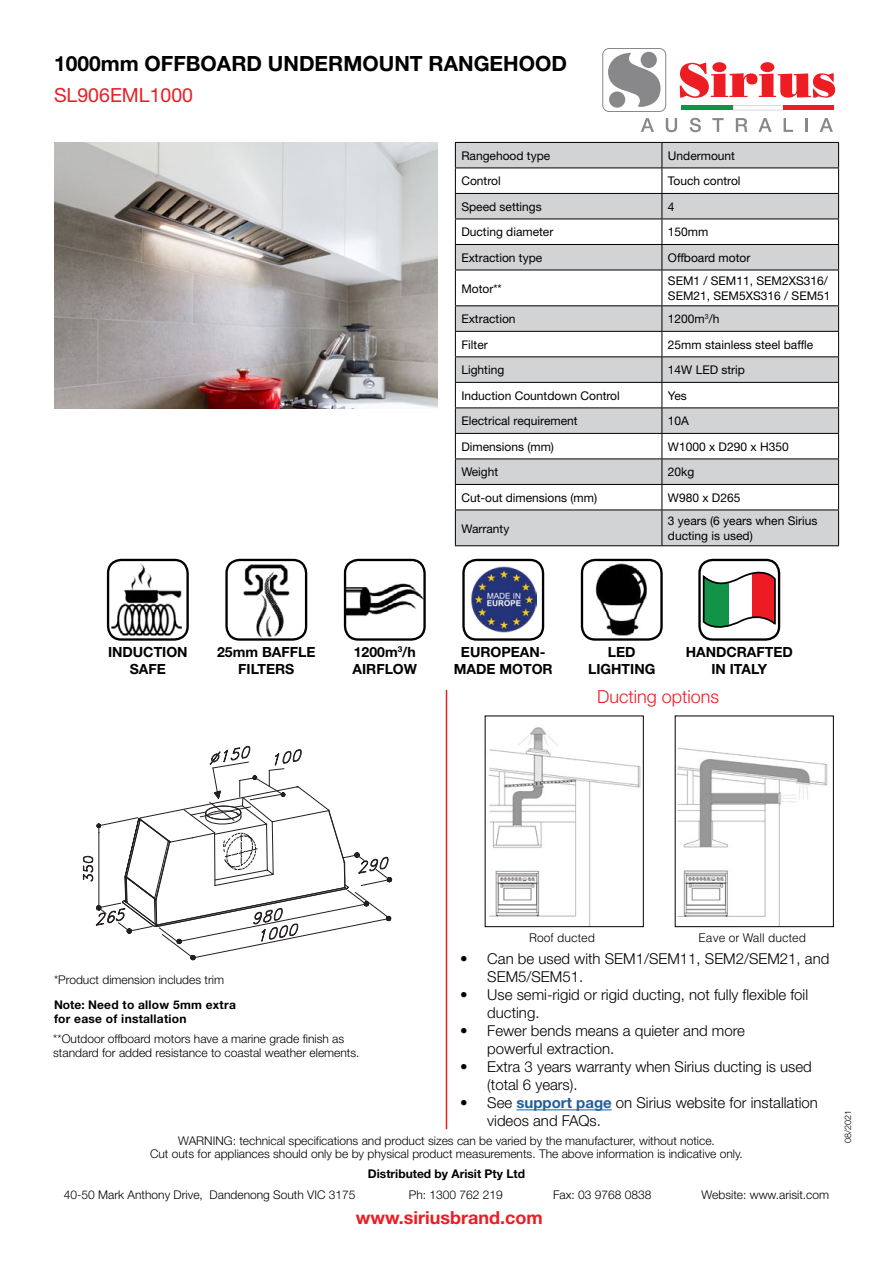
<style>
.page{position:relative;width:893px;height:1263px;background:#fff}
.page>*{position:absolute;margin:0;border:0;box-sizing:border-box;transform-origin:0 0}
.t1{font:700 21px "Helvetica Neue";color:#000}
.t2{font:19.5px "Helvetica Neue";color:#ed1d24}
.t3{font:700 18px "Helvetica Neue";color:#ed1d24}
.t4{font:300 18px "Helvetica Neue";color:#ed1d24}
.t5{font:300 15px/18px "Helvetica Neue";color:#000}
.t6{font:700 13.95px/16.8px "Helvetica Neue";color:#000;text-align:center}
.t7{font:300 12px/13.5px "Helvetica Neue";color:#000;text-align:center}
.t8{font:12px/14.4px "Helvetica Neue";color:#000}
.t9{font:700 12px/14.4px "Helvetica Neue";letter-spacing:.02em;color:#000}
.t10{font:300 12px "Helvetica";color:#000}
.t11{font:700 12px "Helvetica Neue";color:#000}
.t12{font:300 9px "Helvetica Neue";color:#000}
.s1{font-weight:700;color:#215e9e}
</style>
<div class="page">
<img style="left:54px;top:143px;width:384px;height:265px">
<svg style="left:680px;top:63px;width:155px;height:35px"></svg>
<div style="left:602px;top:48px;width:64px;height:64px;border:1px solid #88878a;border-radius:6px"></div>
<svg style="left:608px;top:53px;width:52px;height:54px"></svg>
<hr style="left:681px;top:106px;width:52px;height:4px;background:#0e9347">
<svg style="left:733px;top:106px;width:50px;height:4px"></svg>
<hr style="left:783px;top:106px;width:51px;height:4px;background:#ed1d24">
<svg style="left:641px;top:118px;width:13px;height:14px"></svg>
<svg style="left:666px;top:118px;width:11px;height:14px"></svg>
<svg style="left:690px;top:118px;width:11px;height:14px"></svg>
<svg style="left:712px;top:118px;width:12px;height:14px"></svg>
<svg style="left:736px;top:118px;width:11px;height:14px"></svg>
<svg style="left:758px;top:118px;width:14px;height:14px"></svg>
<svg style="left:784px;top:118px;width:9px;height:14px"></svg>
<hr style="left:805px;top:118px;width:3px;height:14px;background:#88878a">
<svg style="left:820px;top:118px;width:13px;height:14px"></svg>
<hr style="left:446px;top:690px;width:1px;height:439px;background:#ed1d24">
<svg style="left:83px;top:746px;width:310px;height:215px"></svg>
<hr style="left:516px;top:1109px;width:96px;height:1px;background:#215e9e">
<svg style="left:456px;top:143px;width:382px;height:402px;fill:#d1d3d4"></svg>
<hr style="left:455px;top:142px;width:207px;height:1px;background:#000">
<hr style="left:662px;top:142px;width:177px;height:1px;background:#000">
<hr style="left:455px;top:168px;width:207px;height:1px;background:#000">
<hr style="left:662px;top:168px;width:177px;height:1px;background:#000">
<hr style="left:455px;top:193px;width:207px;height:1px;background:#000">
<hr style="left:662px;top:193px;width:177px;height:1px;background:#000">
<hr style="left:455px;top:219px;width:207px;height:1px;background:#000">
<hr style="left:662px;top:219px;width:177px;height:1px;background:#000">
<hr style="left:455px;top:244px;width:207px;height:1px;background:#000">
<svg style="left:455px;top:143px;width:1px;height:127px"></svg>
<hr style="left:662px;top:244px;width:177px;height:1px;background:#000">
<svg style="left:662px;top:143px;width:1px;height:127px"></svg>
<svg style="left:838px;top:143px;width:1px;height:127px"></svg>
<hr style="left:455px;top:270px;width:207px;height:1px;background:#000">
<hr style="left:455px;top:270px;width:1px;height:35px;background:#000">
<hr style="left:662px;top:270px;width:177px;height:1px;background:#000">
<hr style="left:662px;top:270px;width:1px;height:35px;background:#000">
<hr style="left:838px;top:270px;width:1px;height:35px;background:#000">
<hr style="left:455px;top:305px;width:207px;height:1px;background:#000">
<hr style="left:662px;top:305px;width:177px;height:1px;background:#000">
<hr style="left:455px;top:331px;width:207px;height:1px;background:#000">
<hr style="left:662px;top:331px;width:177px;height:1px;background:#000">
<hr style="left:455px;top:356px;width:207px;height:1px;background:#000">
<hr style="left:662px;top:356px;width:177px;height:1px;background:#000">
<hr style="left:455px;top:382px;width:207px;height:1px;background:#000">
<hr style="left:662px;top:382px;width:177px;height:1px;background:#000">
<hr style="left:455px;top:407px;width:207px;height:1px;background:#000">
<hr style="left:662px;top:407px;width:177px;height:1px;background:#000">
<hr style="left:455px;top:433px;width:207px;height:1px;background:#000">
<hr style="left:662px;top:433px;width:177px;height:1px;background:#000">
<hr style="left:455px;top:458px;width:207px;height:1px;background:#000">
<hr style="left:662px;top:458px;width:177px;height:1px;background:#000">
<hr style="left:455px;top:484px;width:207px;height:1px;background:#000">
<svg style="left:455px;top:306px;width:1px;height:204px"></svg>
<hr style="left:662px;top:484px;width:177px;height:1px;background:#000">
<svg style="left:662px;top:306px;width:1px;height:204px"></svg>
<svg style="left:838px;top:306px;width:1px;height:204px"></svg>
<hr style="left:455px;top:510px;width:207px;height:1px;background:#000">
<hr style="left:455px;top:510px;width:1px;height:35px;background:#000">
<hr style="left:662px;top:510px;width:177px;height:1px;background:#000">
<hr style="left:662px;top:510px;width:1px;height:35px;background:#000">
<hr style="left:838px;top:510px;width:1px;height:35px;background:#000">
<hr style="left:455px;top:545px;width:207px;height:1px;background:#000">
<hr style="left:662px;top:545px;width:177px;height:1px;background:#000">
<img style="left:108px;top:560px;width:79px;height:79px">
<div style="left:107px;top:559px;width:82px;height:82px;border:2px solid #000;border-radius:13px"></div>
<img style="left:227px;top:560px;width:79px;height:79px">
<div style="left:225px;top:559px;width:82px;height:82px;border:2px solid #000;border-radius:13px"></div>
<img style="left:345px;top:560px;width:79px;height:79px">
<div style="left:344px;top:559px;width:82px;height:82px;border:2px solid #000;border-radius:13px"></div>
<img style="left:471px;top:567px;width:65px;height:66px">
<div style="left:462px;top:559px;width:82px;height:82px;border:2px solid #000;border-radius:13px"></div>
<img style="left:582px;top:560px;width:79px;height:79px">
<div style="left:581px;top:559px;width:82px;height:82px;border:2px solid #000;border-radius:13px"></div>
<svg style="left:701px;top:564px;width:76px;height:70px"></svg>
<div style="left:698px;top:559px;width:82px;height:82px;border:2px solid #000;border-radius:13px"></div>
<img style="left:488px;top:727px;width:153px;height:198px">
<div style="left:485px;top:715px;width:159px;height:212px;border:1px solid #000"></div>
<img style="left:677px;top:747px;width:151px;height:178px">
<div style="left:675px;top:715px;width:159px;height:212px;border:1px solid #000"></div>
<h1 class="t1" style="left:54px;top:50px;width:514px">1000mm OFFBOARD UNDERMOUNT RANGEHOOD</h1>
<h2 class="t2" style="left:54px;top:84px;width:141px">SL906EML1000</h2>
<p class="t8" style="left:461px;top:148px;width:90px">Rangehood type</p>
<p class="t8" style="left:668px;top:148px;width:69px">Undermount</p>
<p class="t8" style="left:461px;top:174px;width:41px">Control</p>
<p class="t8" style="left:668px;top:174px;width:74px">Touch control</p>
<p class="t8" style="left:461px;top:199px;width:82px">Speed settings</p>
<p class="t8" style="left:668px;top:199px;width:8px">4</p>
<p class="t8" style="left:461px;top:225px;width:94px">Ducting diameter</p>
<p class="t8" style="left:668px;top:225px;width:42px">150mm</p>
<p class="t8" style="left:461px;top:250px;width:82px">Extraction type</p>
<p class="t8" style="left:668px;top:250px;width:84px">Offboard motor</p>
<p class="t8" style="left:461px;top:281px;width:42px">Motor**</p>
<p class="t8" style="left:668px;top:274px;width:164px">SEM1 / SEM11, SEM2XS316/<br>SEM21, SEM5XS316 / SEM51</p>
<p class="t8" style="left:461px;top:312px;width:56px">Extraction</p>
<p class="t8" style="left:668px;top:312px;width:53px">1200m<sup>3</sup>/h</p>
<p class="t8" style="left:461px;top:337px;width:28px">Filter</p>
<p class="t8" style="left:668px;top:337px;width:147px">25mm stainless steel baffle</p>
<p class="t8" style="left:461px;top:363px;width:44px">Lighting</p>
<p class="t8" style="left:668px;top:363px;width:79px">14W LED strip</p>
<p class="t8" style="left:461px;top:388px;width:160px">Induction Countdown Control</p>
<p class="t8" style="left:668px;top:388px;width:20px">Yes</p>
<p class="t8" style="left:461px;top:414px;width:118px">Electrical requirement</p>
<p class="t8" style="left:668px;top:414px;width:23px">10A</p>
<p class="t8" style="left:461px;top:439px;width:94px">Dimensions (mm)</p>
<p class="t8" style="left:668px;top:439px;width:122px">W1000 x D290 x H350</p>
<p class="t8" style="left:461px;top:465px;width:38px">Weight</p>
<p class="t8" style="left:668px;top:465px;width:28px">20kg</p>
<p class="t8" style="left:461px;top:490px;width:137px">Cut-out dimensions (mm)</p>
<p class="t8" style="left:668px;top:490px;width:74px">W980 x D265</p>
<p class="t8" style="left:461px;top:521px;width:49px">Warranty</p>
<p class="t8" style="left:668px;top:514px;width:151px">3 years (6 years when Sirius ducting is used)</p>
<p class="t6" style="left:108px;top:643px;width:81px">INDUCTION<br>SAFE</p>
<p class="t6" style="left:217px;top:643px;width:100px">25mm BAFFLE<br>FILTERS</p>
<p class="t6" style="left:352px;top:643px;width:66px;text-align:left">1200m<sup>3</sup>/h<br>AIRFLOW</p>
<p class="t6" style="left:454px;top:643px;width:100px">EUROPEAN-<br>MADE MOTOR</p>
<p class="t6" style="left:588px;top:643px;width:69px">LED<br>LIGHTING</p>
<p class="t6" style="left:686px;top:643px;width:109px">HANDCRAFTED<br>IN ITALY</p>
<h3 class="t4" style="left:597px;top:685px;width:124px">Ducting options</h3>
<p class="t7" style="left:54px;top:973px;width:172px">*Product dimension includes trim</p>
<p class="t9" style="left:54px;top:997px;width:183px">Note: Need to allow 5mm extra for ease of installation</p>
<p class="t7" style="left:53px;top:1031px;width:308px;line-height:14.4px;text-align:left">**Outdoor offboard motors have a marine grade finish as standard for added resistance to coastal weather elements.</p>
<p class="t10" style="left:529px;top:930px;width:68px">Roof ducted</p>
<p class="t10" style="left:699px;top:930px;width:109px">Eave or Wall ducted</p>
<p class="t5" style="left:487px;top:950px;width:344px;text-indent:-27px">• Can be used with SEM1/SEM11, SEM2/SEM21, and<br>SEM5/SEM51.</p>
<p class="t5" style="left:487px;top:986px;width:322px;text-indent:-27px">• Use semi-rigid or rigid ducting, not fully flexible foil ducting.</p>
<p class="t5" style="left:487px;top:1022px;width:259px;text-indent:-27px">• Fewer bends means a quieter and more powerful extraction.</p>
<p class="t5" style="left:487px;top:1058px;width:326px;text-indent:-27px">• Extra 3 years warranty when Sirius ducting is used (total 6 years).</p>
<p class="t5" style="left:487px;top:1094px;width:332px;text-indent:-27px">• See <span class="s1">support page</span> on Sirius website for installation videos and FAQs.</p>
<p class="t7" style="left:150px;top:1133px;width:594px">WARNING: technical specifications and product sizes can be varied by the manufacturer, without notice.<br>Cut outs for appliances should only be by physical product measurements. The above information is indicative only.</p>
<p class="t11" style="left:368px;top:1166px;width:159px">Distributed by Arisit Pty Ltd</p>
<p class="t7" style="left:64px;top:1188px;width:293px">40-50 Mark Anthony Drive, Dandenong South VIC 3175</p>
<p class="t7" style="left:409px;top:1188px;width:96px">Ph: 1300 762 219</p>
<p class="t7" style="left:553px;top:1188px;width:100px">Fax: 03 9768 0838</p>
<p class="t7" style="left:702px;top:1188px;width:129px">Website: www.arisit.com</p>
<h3 class="t3" style="left:356px;top:1206px;width:188px">www.siriusbrand.com</h3>
<p class="t12" style="left:842px;top:1143px;width:35px;rotate:-90deg">08/2021</p>
</div>
